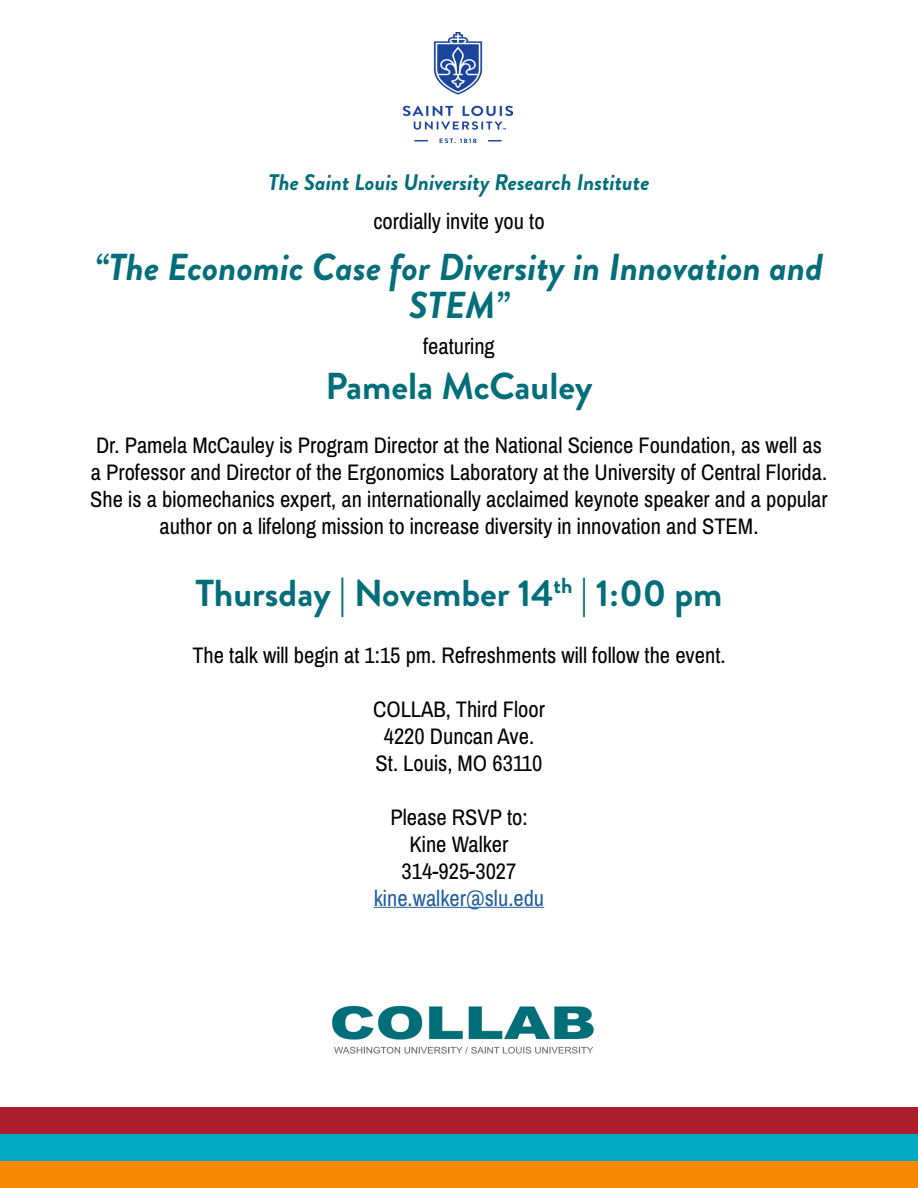
<style>
.page{position:relative;width:918px;height:1188px;background:#fff}
.page>*{position:absolute;margin:0;border:0;box-sizing:border-box;transform-origin:0 0}
.t1{font:italic 700 37.5px/37.5px "Brandon Grotesque";color:#026e7a;text-align:center}
.t2{font:700 37.5px "Brandon Grotesque";color:#026e7a}
.t3{font:22.5px/27px "Archivo Narrow";color:#000;text-align:center}
.t4{font:italic 700 22.5px "Brandon Grotesque";color:#026e7a}
.t5{font:22.5px "Archivo Narrow";color:#215e9e}
</style>
<div class="page">
<hr style="left:374px;top:907px;width:170px;height:1px;background:#215e9e">
<img style="left:403px;top:32px;width:109px;height:111px">
<img style="left:332px;top:1005px;width:262px;height:49px">
<div style="left:0;top:1107px;width:918px;height:27px;background:#ac1d2f"></div>
<div style="left:0;top:1134px;width:918px;height:27px;background:#03a8c4"></div>
<div style="left:0;top:1161px;width:918px;height:27px;background:#f78900"></div>
<p class="t4" style="left:269px;top:166px;width:382px">The Saint Louis University Research Institute</p>
<p class="t3" style="left:373px;top:208px;width:173px">cordially invite you to</p>
<h1 class="t1" style="left:95px;top:249px;width:730px">“The Economic Case for Diversity in Innovation and<br>STEM”</h1>
<p class="t3" style="left:423px;top:333px;width:73px">featuring</p>
<h1 class="t2" style="left:325px;top:359px;width:269px">Pamela McCauley</h1>
<p class="t3" style="left:90px;top:432px;width:739px">Dr. Pamela McCauley is Program Director at the National Science Foundation, as well as a Professor and Director of the Ergonomics Laboratory at the University of Central Florida.<br>She is a biomechanics expert, an internationally acclaimed keynote speaker and a popular author on a lifelong mission to increase diversity in innovation and STEM.</p>
<h1 class="t2" style="left:195px;top:566px;width:529px">Thursday | November 14<sup>th</sup> | 1:00 pm</h1>
<p class="t3" style="left:192px;top:642px;width:535px">The talk will begin at 1:15 pm. Refreshments will follow the event.</p>
<p class="t3" style="left:373px;top:696px;width:173px">COLLAB, Third Floor<br>4220 Duncan Ave.<br>St. Louis, MO 63110</p>
<p class="t3" style="left:390px;top:804px;width:139px">Please RSVP to:<br>Kine Walker<br>314-925-3027</p>
<p class="t5" style="left:374px;top:885px;width:172px">kine.walker@slu.edu</p>
</div>
